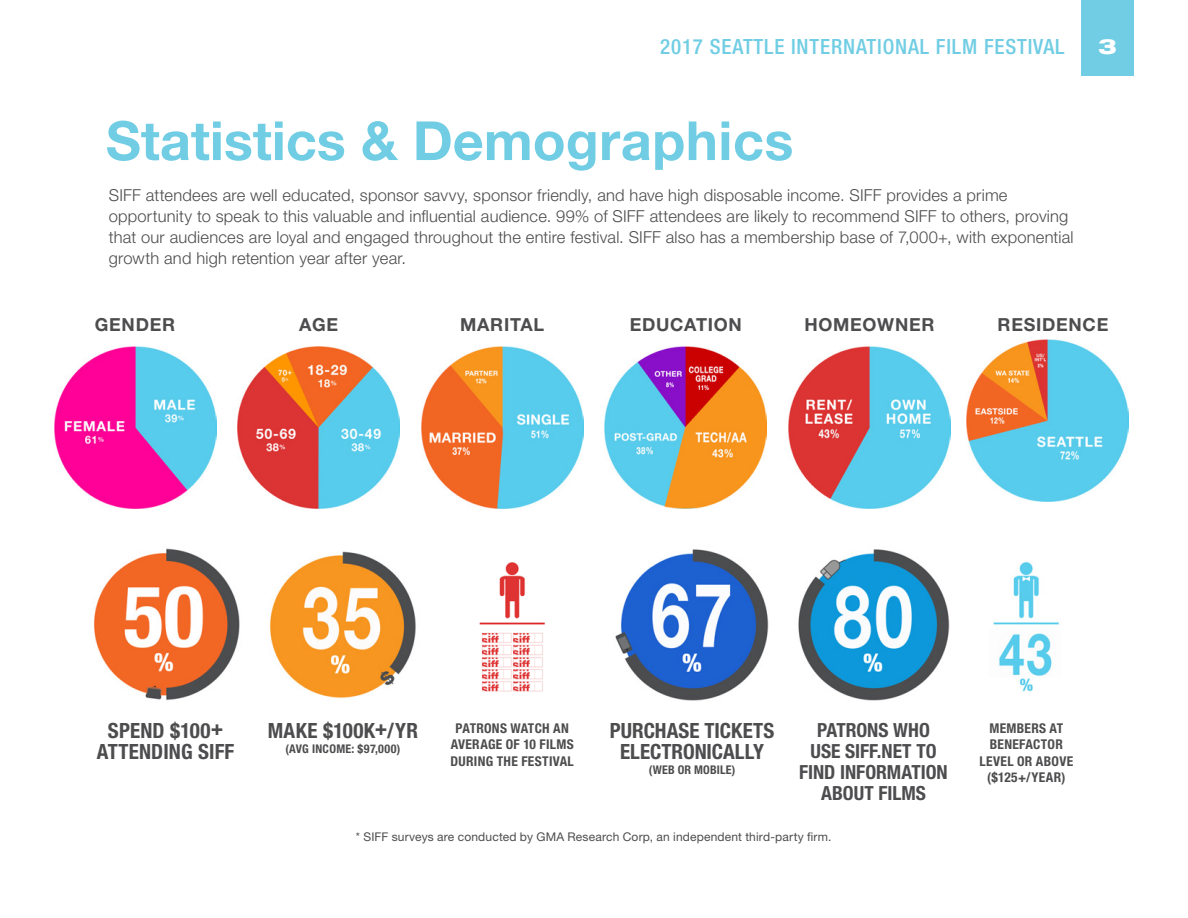
<style>
.page{position:relative;width:1188px;height:918px;background:#fff}
.page>*{position:absolute;margin:0;border:0;box-sizing:border-box;transform-origin:0 0}
.t1{font:700 54px "Helvetica Neue LT Std";color:#70cde3}
.t2{font:700 condensed 21px/21px "Helvetica Neue LT Pro";letter-spacing:.005em;color:#4d4d4f;text-align:center}
.t3{font:500 condensed 21px "Helvetica Neue LT Pro";letter-spacing:.04em;color:#70cde3}
.t4{font:800 expanded 21px "Helvetica Neue LT Std";color:#fff}
.t5{font:700 condensed 19.5px/21px "Helvetica Neue LT Pro";color:#4d4d4f;text-align:center}
.t6{font:700 18px "Helvetica Neue LT Std";letter-spacing:.04em;color:#4d4d4f}
.t7{font:300 16.5px/21px "Helvetica Neue LT Std";letter-spacing:.01em;color:#4d4d4f}
.t8{font:700 condensed 13.5px/16.5px "Helvetica Neue LT Pro";letter-spacing:.02em;color:#4d4d4f;text-align:center}
.t9{font:12px "Helvetica Neue LT Std";letter-spacing:.015em;color:#4d4d4f}
.t10{font:700 condensed 12px "Helvetica Neue LT Pro";letter-spacing:.02em;color:#4d4d4f}
</style>
<div class="page">
<div style="left:1081px;top:0;width:53px;height:76px;background:#70cde3"></div>
<img style="left:54px;top:346px;width:162px;height:162px">
<img style="left:967px;top:339px;width:162px;height:162px">
<img style="left:238px;top:346px;width:162px;height:162px">
<img style="left:421px;top:346px;width:162px;height:162px">
<img style="left:605px;top:346px;width:162px;height:162px">
<img style="left:788px;top:346px;width:162px;height:162px">
<img style="left:93px;top:548px;width:147px;height:153px">
<img style="left:479px;top:562px;width:66px;height:130px">
<img style="left:993px;top:562px;width:67px;height:130px">
<img style="left:798px;top:549px;width:152px;height:152px">
<img style="left:269px;top:551px;width:147px;height:147px">
<img style="left:615px;top:549px;width:154px;height:152px">
<p class="t3" style="left:660px;top:34px;width:406px">2017 SEATTLE INTERNATIONAL FILM FESTIVAL</p>
<p class="t4" style="left:1098px;top:33px;width:20px">3</p>
<h1 class="t1" style="left:106px;top:107px;width:689px">Statistics &amp; Demographics</h1>
<p class="t7" style="left:109px;top:184px;width:966px">SIFF attendees are well educated, sponsor savvy, sponsor friendly, and have high disposable income. SIFF provides a prime opportunity to speak to this valuable and influential audience. 99% of SIFF attendees are likely to recommend SIFF to others, proving that our audiences are loyal and engaged throughout the entire festival. SIFF also has a membership base of 7,000+, with exponential growth and high retention year after year.</p>
<p class="t6" style="left:95px;top:313px;width:82px">GENDER</p>
<p class="t6" style="left:299px;top:313px;width:41px">AGE</p>
<p class="t6" style="left:460px;top:313px;width:85px">MARITAL</p>
<p class="t6" style="left:630px;top:313px;width:114px">EDUCATION</p>
<p class="t6" style="left:804px;top:313px;width:132px">HOMEOWNER</p>
<p class="t6" style="left:998px;top:313px;width:112px">RESIDENCE</p>
<p class="t2" style="left:97px;top:720px;width:139px">SPEND $100+<br>ATTENDING SIFF</p>
<p class="t8" style="left:451px;top:720px;width:125px">PATRONS WATCH AN<br>AVERAGE OF 10 FILMS<br>DURING THE FESTIVAL</p>
<p class="t8" style="left:980px;top:720px;width:95px">MEMBERS AT<br>BENEFACTOR<br>LEVEL OR ABOVE ($125+/YEAR)</p>
<p class="t2" style="left:268px;top:720px;width:152px">MAKE $100K+/YR</p>
<p class="t10" style="left:285px;top:742px;width:116px">(AVG INCOME: $97,000)</p>
<p class="t2" style="left:610px;top:720px;width:166px">PURCHASE TICKETS<br>ELECTRONICALLY</p>
<p class="t10" style="left:649px;top:763px;width:88px">(WEB OR MOBILE)</p>
<p class="t5" style="left:799px;top:720px;width:150px">PATRONS WHO<br>USE SIFF.NET TO<br>FIND INFORMATION<br>ABOUT FILMS</p>
<p class="t9" style="left:356px;top:830px;width:477px">* SIFF surveys are conducted by GMA Research Corp, an independent third-party firm.</p>
</div>
